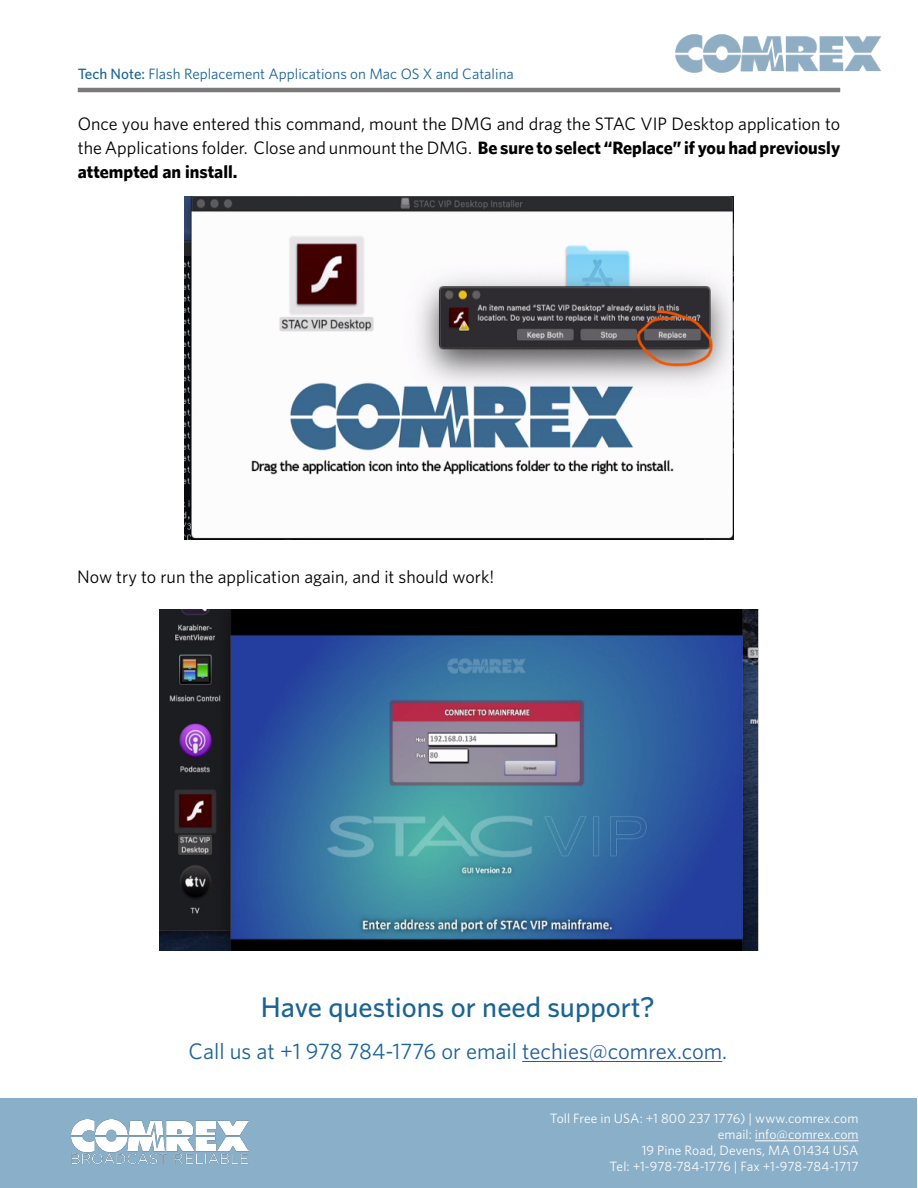
<style>
.page{position:relative;width:918px;height:1188px;background:#fff}
.page>*{position:absolute;margin:0;border:0;box-sizing:border-box;transform-origin:0 0}
.t1{font:500 28.5px "Whitney";color:#1a6394}
.t2{font:22.5px "Whitney";color:#1a6394}
.t3{font:18px/24px "Whitney";color:#000;text-align:justify}
.t4{font:15px "Whitney";color:#1a6394}
.t5{font:13.5px/16.2px "Whitney";letter-spacing:.005em;color:#fff;text-align:right}
.s1{font-weight:500}
.s2{font-weight:700}
.s3{color:#215e9e}
</style>
<div class="page">
<img style="left:675px;top:35px;width:206px;height:38px">
<hr style="left:78px;top:88px;width:762px;height:4px;background:#7a7a7d">
<div style="left:1px;top:1099px;width:916px;height:89px;background:#8aafc8"></div>
<hr style="left:755px;top:1141px;width:104px;height:1px;background:#fff">
<img style="left:71px;top:1119px;width:177px;height:46px">
<hr style="left:522px;top:1061px;width:200px;height:1px;background:#215e9e">
<img style="left:185px;top:196px;width:548px;height:344px">
<img style="left:159px;top:610px;width:600px;height:341px">
<p class="t4" style="left:78px;top:65px;width:438px"><span class="s1">Tech Note:</span> Flash Replacement Applications on Mac OS X and Catalina</p>
<p class="t3" style="left:78px;top:111px;width:764px">Once you have entered this command, mount the DMG and drag the STAC VIP Desktop application to the Applications folder. Close and unmount the DMG. <span class="s2">Be sure to select “Replace” if you had previously attempted an install.</span></p>
<p class="t3" style="left:77px;top:564px;width:419px">Now try to run the application again, and it should work!</p>
<h1 class="t1" style="left:261px;top:989px;width:396px">Have questions or need support?</h1>
<p class="t2" style="left:189px;top:1037px;width:540px">Call us at +1 978 784-1776 or email <span class="s3">techies@comrex.com</span>.</p>
<p class="t5" style="left:550px;top:1110px;width:310px">Toll Free in USA: +1 800 237 1776) | www.comrex.com email: info@comrex.com<br>19 Pine Road, Devens, MA 01434 USA<br>Tel: +1-978-784-1776 | Fax +1-978-784-1717</p>
</div>
